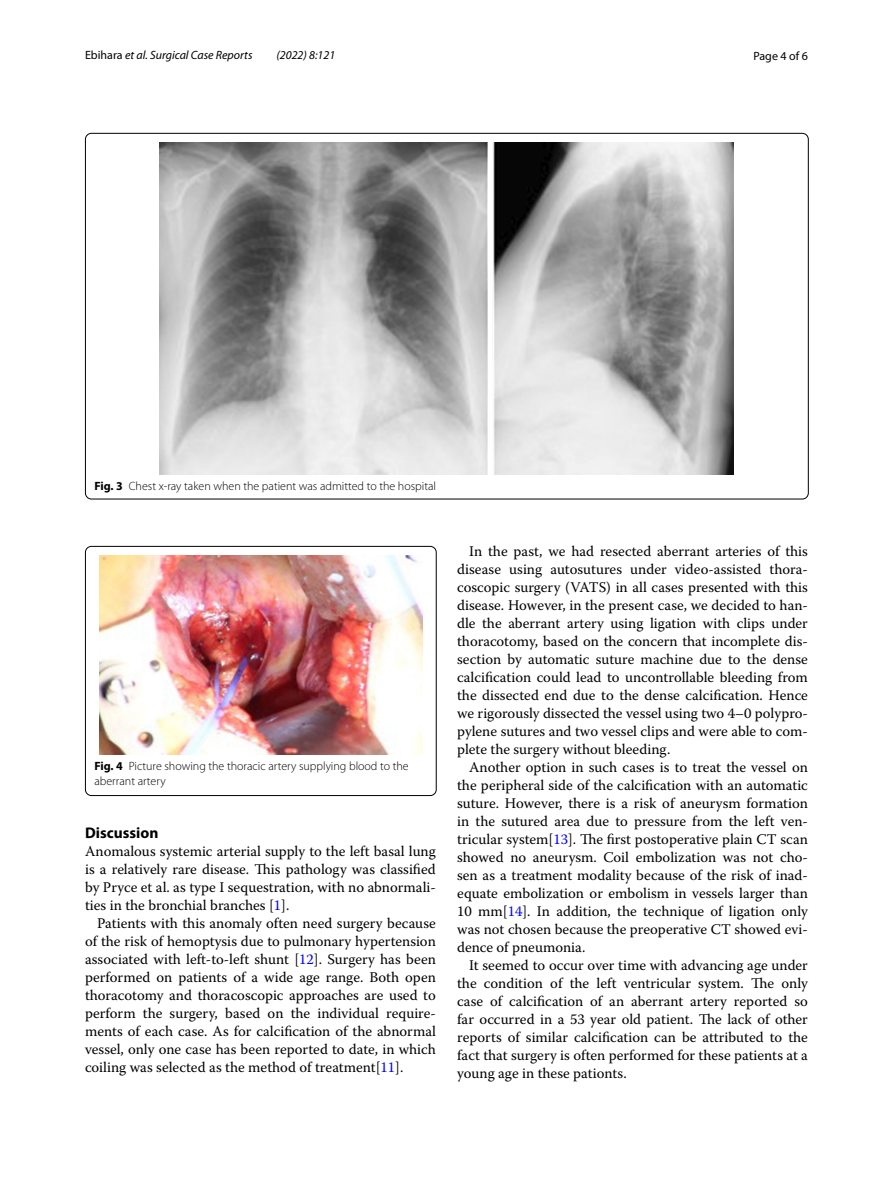
<style>
.page{position:relative;width:893px;height:1187px;background:#fff}
.page>*{position:absolute;margin:0;border:0;box-sizing:border-box;transform-origin:0 0}
.t1{font:700 15.45px "Myriad Pro";color:#000}
.t2{font:14.7px/18px "Warnock Pro";color:#000;text-align:justify}
.t3{font:300 12px/15px "Myriad Pro";color:#000}
.t4{font:italic 12px "Myriad Pro";color:#000}
.t5{font:12px "Myriad Pro";color:#000}
.s1{font-style:normal}
.s2{font-weight:700}
.s3{color:#00f}
</style>
<div class="page">
<img style="left:160px;top:142px;width:574px;height:332px">
<img style="left:99px;top:555px;width:323px;height:199px">
<div style="left:85px;top:546px;width:351px;height:249px;border:1px solid #000;border-radius:6px"></div>
<p class="t4" style="left:85px;top:48px;width:169px"><span class="s1">Ebihara</span> et al. Surgical Case Reports</p>
<p class="t4" style="left:277px;top:48px;width:60px">(2022) 8:121</p>
<p class="t5" style="left:753px;top:48px;width:56px">Page 4 of 6</p>
<p class="t3" style="left:94px;top:478px;width:343px"><span class="s2">Fig. 3</span> Chest x-ray taken when the patient was admitted to the hospital</p>
<p class="t3" style="left:94px;top:758px;width:316px"><span class="s2">Fig. 4</span> Picture showing the thoracic artery supplying blood to the aberrant artery</p>
<p class="t1" style="left:85px;top:822px;width:75px">Discussion</p>
<p class="t2" style="left:85px;top:842px;width:352px">Anomalous systemic arterial supply to the left basal lung is a relatively rare disease. This pathology was classified by Pryce et al. as type I sequestration, with no abnormali&shy;ties in the bronchial branches [<span class="s3">1</span>].</p>
<p class="t2" style="left:85px;top:914px;width:352px;text-indent:12px">Patients with this anomaly often need surgery because of the risk of hemoptysis due to pulmonary hypertension associated with left-to-left shunt [<span class="s3">12</span>]. Surgery has been performed on patients of a wide age range. Both open thoracotomy and thoracoscopic approaches are used to perform the surgery, based on the individual require&shy;ments of each case. As for calcification of the abnormal vessel, only one case has been reported to date, in which coiling was selected as the method of treatment[<span class="s3">11</span>].</p>
<p class="t2" style="left:457px;top:541px;width:352px;text-indent:12px">In the past, we had resected aberrant arteries of this disease using autosutures under video-assisted thora&shy;coscopic surgery (VATS) in all cases presented with this disease. However, in the present case, we decided to han&shy;dle the aberrant artery using ligation with clips under thoracotomy, based on the concern that incomplete dis&shy;section by automatic suture machine due to the dense calcification could lead to uncontrollable bleeding from the dissected end due to the dense calcification. Hence we rigorously dissected the vessel using two 4–0 polypro&shy;pylene sutures and two vessel clips and were able to com&shy;plete the surgery without bleeding.</p>
<p class="t2" style="left:457px;top:757px;width:352px;text-indent:12px">Another option in such cases is to treat the vessel on the peripheral side of the calcification with an automatic suture. However, there is a risk of aneurysm formation in the sutured area due to pressure from the left ven&shy;tricular system[<span class="s3">13</span>]. The first postoperative plain CT scan showed no aneurysm. Coil embolization was not cho&shy;sen as a treatment modality because of the risk of inad&shy;equate embolization or embolism in vessels larger than 10 mm[<span class="s3">14</span>]. In addition, the technique of ligation only was not chosen because the preoperative CT showed evi&shy;dence of pneumonia.</p>
<p class="t2" style="left:457px;top:955px;width:352px;text-indent:12px">It seemed to occur over time with advancing age under the condition of the left ventricular system. The only case of calcification of an aberrant artery reported so far occurred in a 53 year old patient. The lack of other reports of similar calcification can be attributed to the fact that surgery is often performed for these patients at a young age in these pationts.</p>
</div>
